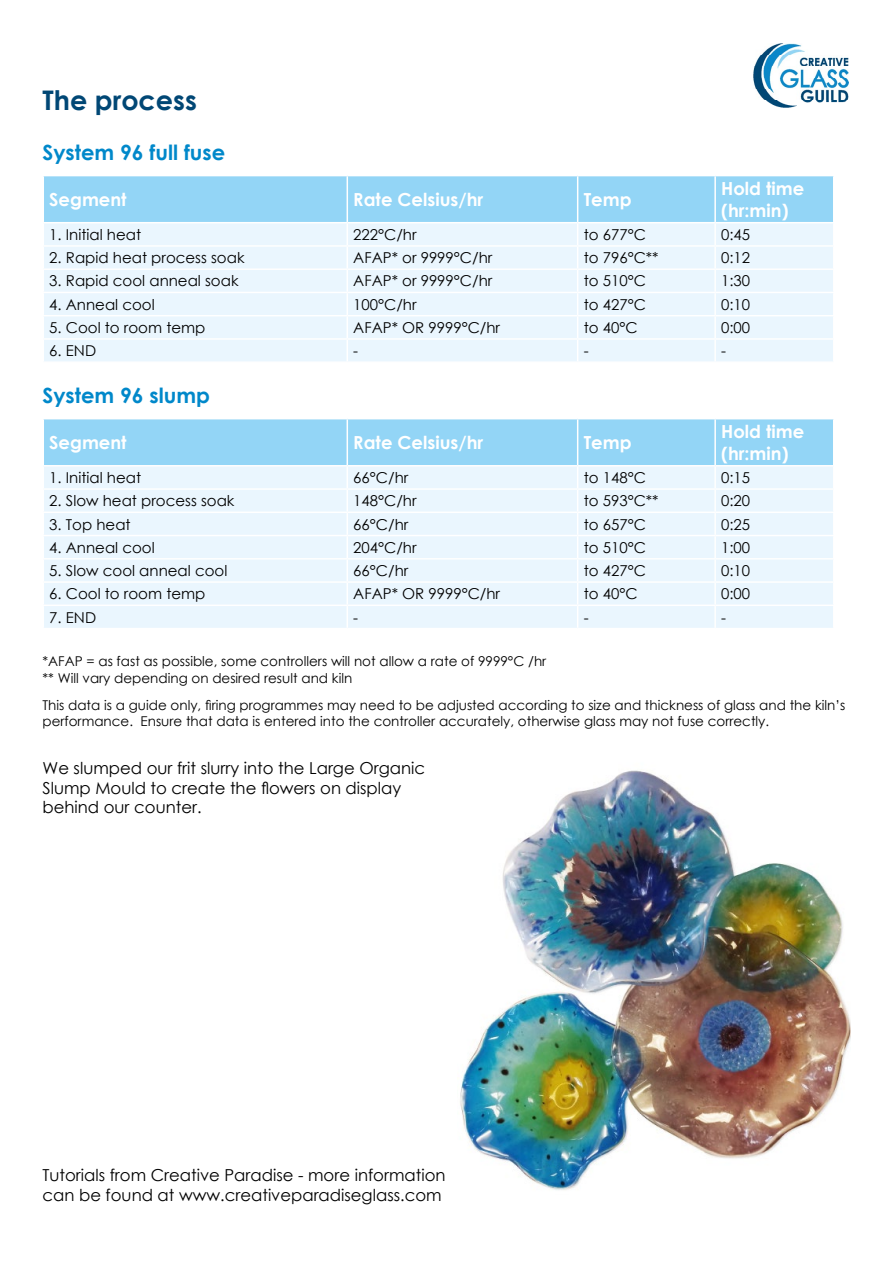
<style>
.page{position:relative;width:893px;height:1263px;background:#fff}
.page>*{position:absolute;margin:0;border:0;box-sizing:border-box;transform-origin:0 0}
.t1{font:700 27px "Century Gothic";color:#004775}
.t2{font:700 21px "Century Gothic";color:#0088ca}
.t3{font:700 18px/21.6px "Century Gothic";color:#fff}
.t4{font:16.5px/19.8px "Century Gothic";color:#000}
.t5{font:15px "Century Gothic";color:#000}
.t6{font:13.5px/16.2px "Century Gothic";color:#000}
</style>
<div class="page">
<img style="left:753px;top:44px;width:96px;height:64px">
<svg style="left:43px;top:176px;width:791px;height:185px;background:#d5eefc"></svg>
<hr style="left:714px;top:340px;width:2px;height:21px;background:#fff">
<svg style="left:43px;top:419px;width:791px;height:209px;background:#d8effc"></svg>
<hr style="left:714px;top:606px;width:2px;height:22px;background:#fff">
<img style="left:460px;top:770px;width:390px;height:420px">
<h1 class="t1" style="left:43px;top:80px;width:156px">The process</h1>
<h2 class="t2" style="left:43px;top:137px;width:184px">System 96 full fuse</h2>
<p class="t3" style="left:49px;top:188px;width:79px">Segment</p>
<p class="t3" style="left:353px;top:188px;width:131px">Rate Celsius/hr</p>
<p class="t3" style="left:584px;top:188px;width:49px">Temp</p>
<p class="t3" style="left:721px;top:177px;width:85px">Hold time (hr:min)</p>
<p class="t5" style="left:49px;top:224px;width:93px">1. Initial heat</p>
<p class="t5" style="left:353px;top:224px;width:65px">222°C/hr</p>
<p class="t5" style="left:584px;top:224px;width:64px">to 677°C</p>
<p class="t5" style="left:721px;top:224px;width:31px">0:45</p>
<p class="t5" style="left:49px;top:247px;width:197px">2. Rapid heat process soak</p>
<p class="t5" style="left:353px;top:247px;width:141px">AFAP* or 9999°C/hr</p>
<p class="t5" style="left:584px;top:247px;width:76px">to 796°C**</p>
<p class="t5" style="left:721px;top:247px;width:31px">0:12</p>
<p class="t5" style="left:49px;top:271px;width:191px">3. Rapid cool anneal soak</p>
<p class="t5" style="left:353px;top:271px;width:141px">AFAP* or 9999°C/hr</p>
<p class="t5" style="left:584px;top:271px;width:64px">to 510°C</p>
<p class="t5" style="left:721px;top:271px;width:31px">1:30</p>
<p class="t5" style="left:49px;top:294px;width:107px">4. Anneal cool</p>
<p class="t5" style="left:353px;top:294px;width:65px">100°C/hr</p>
<p class="t5" style="left:584px;top:294px;width:64px">to 427°C</p>
<p class="t5" style="left:721px;top:294px;width:31px">0:10</p>
<p class="t5" style="left:49px;top:317px;width:158px">5. Cool to room temp</p>
<p class="t5" style="left:353px;top:317px;width:148px">AFAP* OR 9999°C/hr</p>
<p class="t5" style="left:584px;top:317px;width:55px">to 40°C</p>
<p class="t5" style="left:721px;top:317px;width:31px">0:00</p>
<p class="t5" style="left:49px;top:340px;width:48px">6. END</p>
<p class="t5" style="left:353px;top:340px;width:6px">-</p>
<p class="t5" style="left:584px;top:340px;width:6px">-</p>
<p class="t5" style="left:721px;top:340px;width:6px">-</p>
<h2 class="t2" style="left:43px;top:380px;width:169px">System 96 slump</h2>
<p class="t3" style="left:49px;top:431px;width:79px">Segment</p>
<p class="t3" style="left:353px;top:431px;width:131px">Rate Celsius/hr</p>
<p class="t3" style="left:584px;top:431px;width:49px">Temp</p>
<p class="t3" style="left:721px;top:420px;width:85px">Hold time (hr:min)</p>
<p class="t5" style="left:49px;top:467px;width:93px">1. Initial heat</p>
<p class="t5" style="left:353px;top:467px;width:57px">66°C/hr</p>
<p class="t5" style="left:584px;top:467px;width:64px">to 148°C</p>
<p class="t5" style="left:721px;top:467px;width:31px">0:15</p>
<p class="t5" style="left:49px;top:490px;width:187px">2. Slow heat process soak</p>
<p class="t5" style="left:353px;top:490px;width:65px">148°C/hr</p>
<p class="t5" style="left:584px;top:490px;width:76px">to 593°C**</p>
<p class="t5" style="left:721px;top:490px;width:31px">0:20</p>
<p class="t5" style="left:49px;top:514px;width:83px">3. Top heat</p>
<p class="t5" style="left:353px;top:514px;width:57px">66°C/hr</p>
<p class="t5" style="left:584px;top:514px;width:64px">to 657°C</p>
<p class="t5" style="left:721px;top:514px;width:31px">0:25</p>
<p class="t5" style="left:49px;top:537px;width:107px">4. Anneal cool</p>
<p class="t5" style="left:353px;top:537px;width:65px">204°C/hr</p>
<p class="t5" style="left:584px;top:537px;width:64px">to 510°C</p>
<p class="t5" style="left:721px;top:537px;width:31px">1:00</p>
<p class="t5" style="left:49px;top:560px;width:180px">5. Slow cool anneal cool</p>
<p class="t5" style="left:353px;top:560px;width:57px">66°C/hr</p>
<p class="t5" style="left:584px;top:560px;width:64px">to 427°C</p>
<p class="t5" style="left:721px;top:560px;width:31px">0:10</p>
<p class="t5" style="left:49px;top:583px;width:158px">6. Cool to room temp</p>
<p class="t5" style="left:353px;top:583px;width:148px">AFAP* OR 9999°C/hr</p>
<p class="t5" style="left:584px;top:583px;width:55px">to 40°C</p>
<p class="t5" style="left:721px;top:583px;width:31px">0:00</p>
<p class="t5" style="left:49px;top:607px;width:48px">7. END</p>
<p class="t5" style="left:353px;top:607px;width:6px">-</p>
<p class="t5" style="left:584px;top:607px;width:6px">-</p>
<p class="t5" style="left:721px;top:607px;width:6px">-</p>
<p class="t6" style="left:43px;top:653px;width:505px">*AFAP = as fast as possible, some controllers will not allow a rate of 9999°C /hr ** Will vary depending on desired result and kiln</p>
<p class="t6" style="left:43px;top:696px;width:804px">This data is a guide only, firing programmes may need to be adjusted according to size and thickness of glass and the kiln’s performance. Ensure that data is entered into the controller accurately, otherwise glass may not fuse correctly.</p>
<p class="t4" style="left:43px;top:758px;width:384px">We slumped our frit slurry into the Large Organic<br>Slump Mould to create the flowers on display behind our counter.</p>
<p class="t4" style="left:43px;top:1165px;width:404px">Tutorials from Creative Paradise - more information can be found at www.creativeparadiseglass.com</p>
</div>
